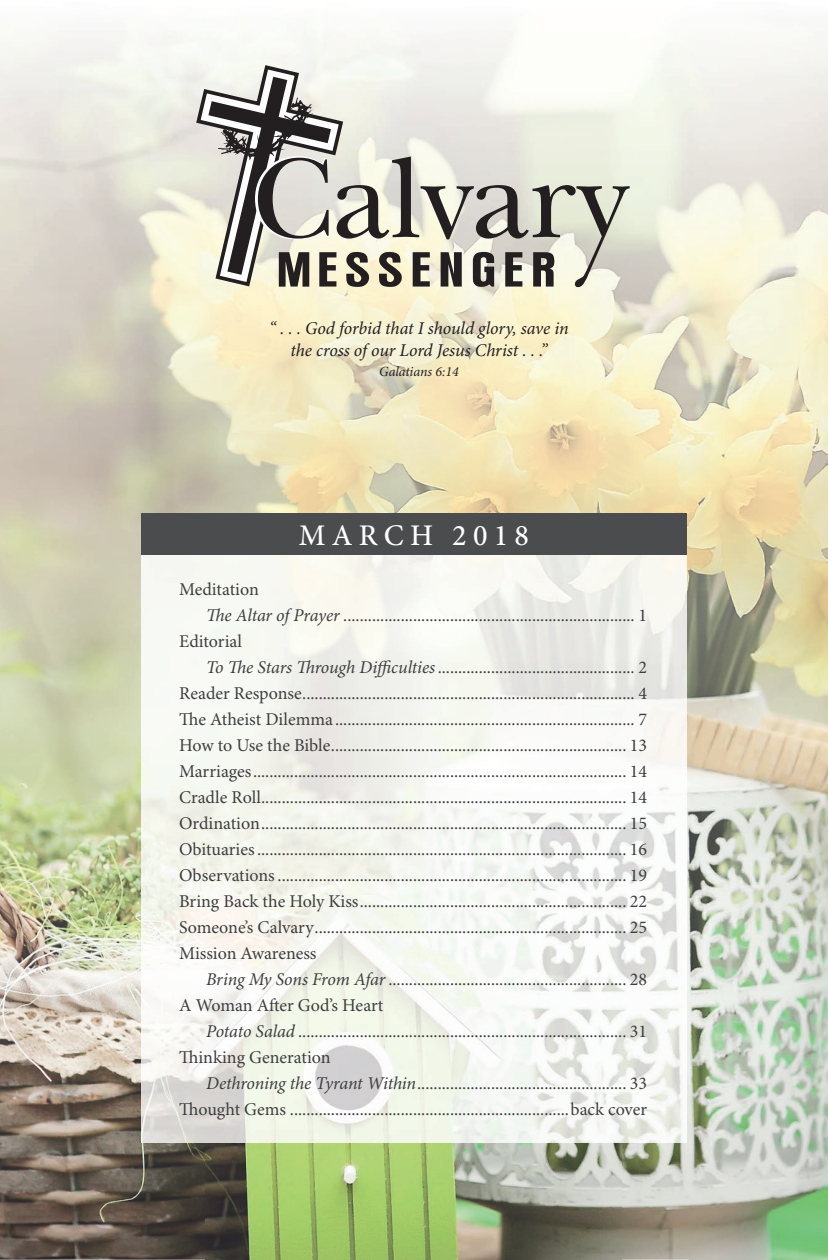
<style>
.page{position:relative;width:828px;height:1260px;background:#fff}
.page>*{position:absolute;margin:0;border:0;box-sizing:border-box;transform-origin:0 0}
.t1{font:500 30px "Minion Pro";letter-spacing:.21em;color:#fff}
.t2{font:18px "Minion Pro";color:#3e3e3f}
.t3{font:italic 18px/21.6px "Minion Pro";letter-spacing:-.01em;color:#231f20;text-align:center}
.t4{font:italic 14px "Minion Pro";letter-spacing:-.005em;color:#231f20}
.s1{font-style:italic}
</style>
<div class="page">
<img style="left:0;top:31px;width:689px;height:528px">
<img style="left:689px;top:37px;width:138px;height:1223px">
<img style="left:0;top:559px;width:206px;height:701px">
<img style="left:622px;top:559px;width:68px;height:701px">
<img style="left:206px;top:1143px;width:416px;height:117px">
<img style="left:141px;top:555px;width:545px;height:588px">
<svg style="left:194px;top:63px;width:436px;height:226px;background:#c6c5bc"></svg>
<div style="left:141px;top:514px;width:546px;height:41px;background:#4b4c4d"></div>
<p class="t3" style="left:269px;top:318px;width:301px">“ . . . God forbid that I should glory, save in the cross of our Lord Jesus Christ . . .”</p>
<p class="t4" style="left:379px;top:364px;width:81px">Galatians 6:14</p>
<h1 class="t1" style="left:299px;top:518px;width:232px">MARCH 2018</h1>
<p class="t2" style="left:179px;top:579px;width:81px">Meditation</p>
<p class="t2" style="left:206px;top:605px;width:443px"><span class="s1">The Altar of Prayer</span> ....................................................................... 1</p>
<p class="t2" style="left:179px;top:631px;width:64px">Editorial</p>
<p class="t2" style="left:206px;top:657px;width:443px"><span class="s1">To The Stars Through Difficulties</span> ................................................ 2</p>
<p class="t2" style="left:179px;top:683px;width:470px">Reader Response ................................................................................. 4</p>
<p class="t2" style="left:179px;top:709px;width:470px">The Atheist Dilemma ......................................................................... 7</p>
<p class="t2" style="left:179px;top:735px;width:469px">How to Use the Bible ........................................................................ 13</p>
<p class="t2" style="left:179px;top:761px;width:469px">Marriages ........................................................................................... 14</p>
<p class="t2" style="left:179px;top:787px;width:469px">Cradle Roll ......................................................................................... 14</p>
<p class="t2" style="left:179px;top:813px;width:469px">Ordination ......................................................................................... 15</p>
<p class="t2" style="left:179px;top:839px;width:469px">Obituaries .......................................................................................... 16</p>
<p class="t2" style="left:179px;top:865px;width:469px">Observations ..................................................................................... 19</p>
<p class="t2" style="left:179px;top:891px;width:469px">Bring Back the Holy Kiss ................................................................. 22</p>
<p class="t2" style="left:179px;top:917px;width:469px">Someone’s Calvary ............................................................................ 25</p>
<p class="t2" style="left:179px;top:943px;width:139px">Mission Awareness</p>
<p class="t2" style="left:206px;top:969px;width:442px"><span class="s1">Bring My Sons From Afar</span> .......................................................... 28</p>
<p class="t2" style="left:179px;top:995px;width:206px">A Woman After God’s Heart</p>
<p class="t2" style="left:206px;top:1021px;width:442px"><span class="s1">Potato Salad</span> ................................................................................ 31</p>
<p class="t2" style="left:179px;top:1047px;width:153px">Thinking Generation</p>
<p class="t2" style="left:206px;top:1073px;width:442px"><span class="s1">Dethroning the Tyrant Within</span> ................................................... 33</p>
<p class="t2" style="left:179px;top:1099px;width:470px">Thought Gems ....................................................................back cover</p>
</div>
